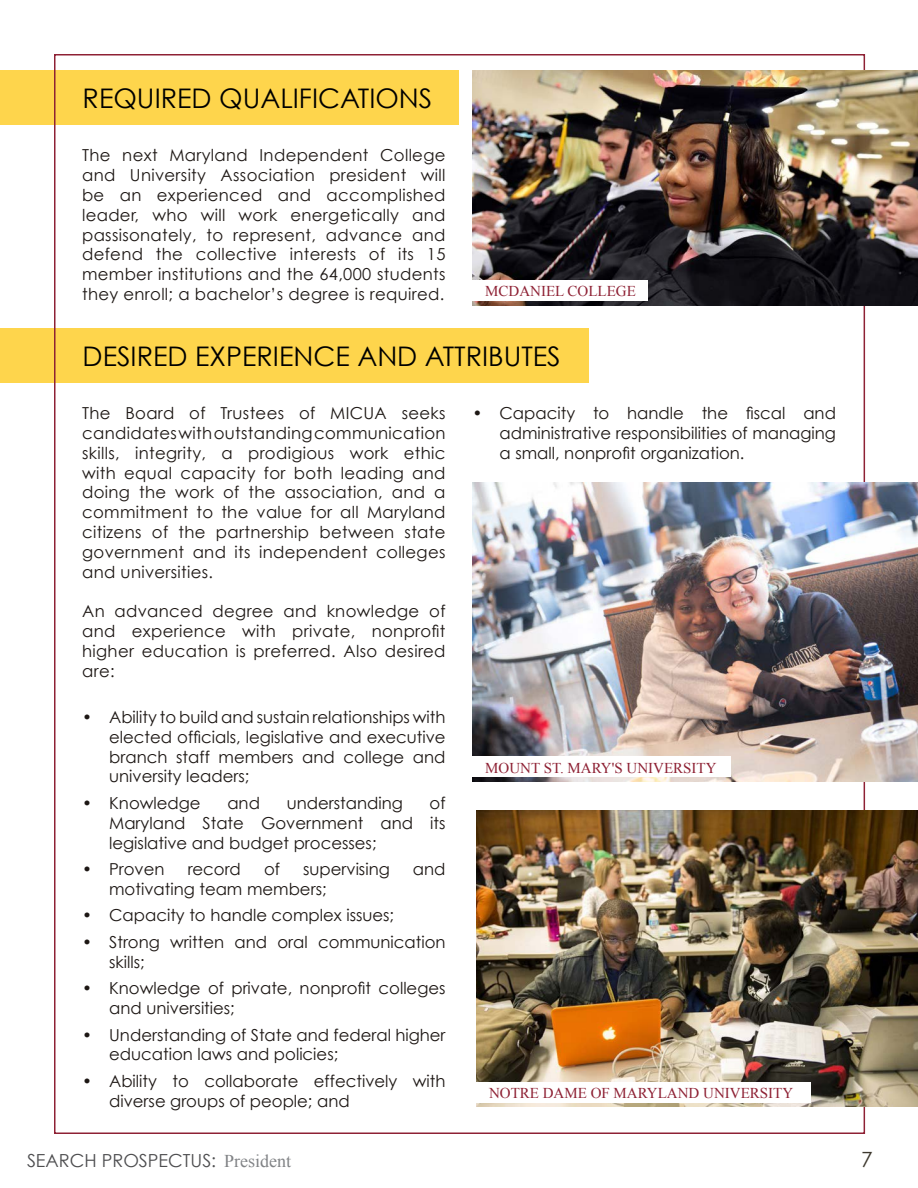
<style>
.page{position:relative;width:918px;height:1188px;background:#fff}
.page>*{position:absolute;margin:0;border:0;box-sizing:border-box;transform-origin:0 0}
.t1{font:27px "Century Gothic";color:#000}
.t2{font:21px "Century Gothic";color:#3d382e}
.t3{font:18px "Century Gothic";color:#4d4d4f}
.t4{font:16.5px/19.8px "Century Gothic";color:#1d1714;text-align:justify}
.t5{font:15px "Times New Roman";color:#8e2134}
.s1{font-family:"Times New Roman";color:#818386}
</style>
<div class="page">
<div style="left:0;top:328px;width:589px;height:55px;background:#fed54c"></div>
<div style="left:0;top:70px;width:459px;height:55px;background:#fed54c"></div>
<img style="left:472px;top:70px;width:446px;height:235px">
<div style="left:472px;top:280px;width:176px;height:20px;background:#fff"></div>
<img style="left:476px;top:810px;width:442px;height:297px">
<div style="left:472px;top:1082px;width:339px;height:20px;background:#fff"></div>
<img style="left:472px;top:482px;width:446px;height:300px">
<div style="left:472px;top:757px;width:259px;height:20px;background:#fff"></div>
<h1 class="t1" style="left:83px;top:82px;width:351px">REQUIRED QUALIFICATIONS</h1>
<p class="t4" style="left:82px;top:145px;width:365px">The next Maryland Independent College and University Association president will be an experienced and accomplished leader, who will work energetically and passisonately, to represent, advance and defend the collective interests of its 15 member institutions and the 64,000 students they enroll; a bachelor’s degree is required.</p>
<p class="t5" style="left:485px;top:281px;width:152px">MCDANIEL COLLEGE</p>
<h1 class="t1" style="left:83px;top:340px;width:480px">DESIRED EXPERIENCE AND ATTRIBUTES</h1>
<p class="t4" style="left:82px;top:403px;width:365px">The Board of Trustees of MICUA seeks candidateswithoutstandingcommunication skills, integrity, a prodigious work ethic with equal capacity for both leading and doing the work of the association, and a commitment to the value for all Maryland citizens of the partnership between state government and its independent colleges and universities.</p>
<p class="t4" style="left:82px;top:601px;width:365px">An advanced degree and knowledge of and experience with private, nonprofit higher education is preferred. Also desired are:</p>
<p class="t4" style="left:109px;top:707px;width:338px;text-indent:-27px">• Ability to build and sustain relationships with elected officials, legislative and executive branch staff members and college and university leaders;</p>
<p class="t4" style="left:82px;top:793px;width:120px">• Knowledge</p>
<p class="t4" style="left:227px;top:793px;width:34px">and</p>
<p class="t4" style="left:287px;top:793px;width:118px">understanding</p>
<p class="t4" style="left:109px;top:793px;width:338px;text-indent:320px">of Maryland State Government and its legislative and budget processes;</p>
<p class="t4" style="left:82px;top:859px;width:84px">• Proven</p>
<p class="t4" style="left:188px;top:859px;width:55px">record</p>
<p class="t4" style="left:264px;top:859px;width:17px">of</p>
<p class="t4" style="left:303px;top:859px;width:88px">supervising</p>
<p class="t4" style="left:413px;top:859px;width:34px">and</p>
<p class="t4" style="left:109px;top:879px;width:219px">motivating team members;</p>
<p class="t4" style="left:82px;top:905px;width:314px">• Capacity to handle complex issues;</p>
<p class="t4" style="left:109px;top:932px;width:338px;text-indent:-27px">• Strong written and oral communication skills;</p>
<p class="t4" style="left:109px;top:978px;width:338px;text-indent:-27px">• Knowledge of private, nonprofit colleges and universities;</p>
<p class="t4" style="left:109px;top:1025px;width:338px;text-indent:-27px">• Understanding of State and federal higher education laws and policies;</p>
<p class="t4" style="left:109px;top:1071px;width:338px;text-indent:-27px">• Ability to collaborate effectively with diverse groups of people; and</p>
<p class="t4" style="left:500px;top:403px;width:338px;text-indent:-27px">• Capacity to handle the fiscal and administrative responsibilities of managing a small, nonprofit organization.</p>
<p class="t5" style="left:485px;top:757px;width:233px">MOUNT ST. MARY'S UNIVERSITY</p>
<p class="t5" style="left:489px;top:1083px;width:306px">NOTRE DAME OF MARYLAND UNIVERSITY</p>
<p class="t3" style="left:27px;top:1150px;width:266px">SEARCH PROSPECTUS: <span class="s1">President</span></p>
<p class="t2" style="left:861px;top:1147px;width:13px">7</p>
</div>
